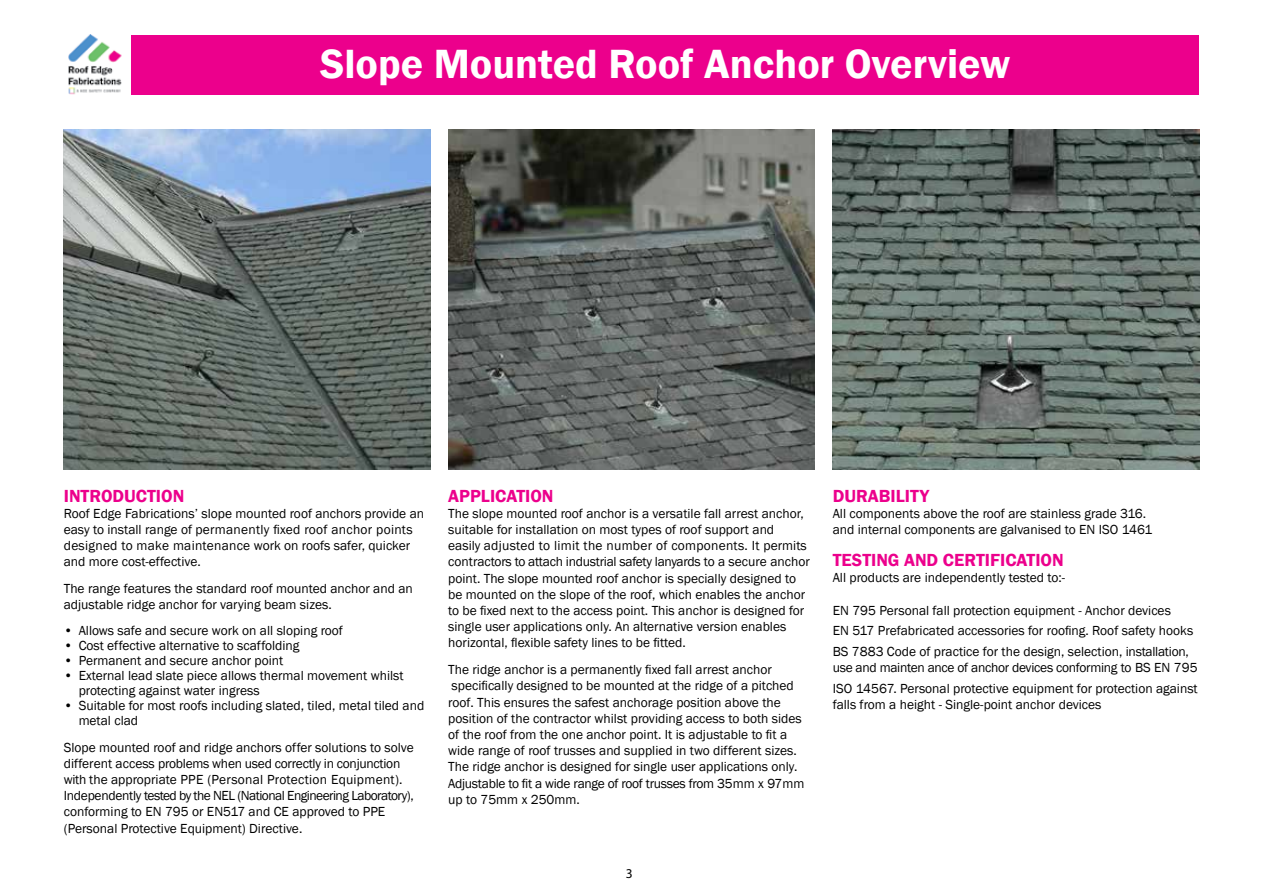
<style>
.page{position:relative;width:1263px;height:893px;background:#fff}
.page>*{position:absolute;margin:0;border:0;box-sizing:border-box;transform-origin:0 0}
.t1{font:600 42px "Franklin Gothic";color:#fff}
.t2{font:600 18px "Franklin Gothic";color:#ec008c}
.t3{font:13.5px/16.2px "Franklin Gothic";color:#000}
.t4{font:13.5px "Myriad Pro";color:#000}
</style>
<div class="page">
<div style="left:131px;top:36px;width:1068px;height:59px;background:#ec008c"></div>
<img style="left:64px;top:130px;width:366px;height:340px">
<img style="left:448px;top:130px;width:367px;height:340px">
<img style="left:833px;top:130px;width:366px;height:340px">
<img style="left:68px;top:34px;width:54px;height:61px">
<h1 class="t1" style="left:320px;top:38px;width:692px">Slope Mounted Roof Anchor Overview</h1>
<h2 class="t2" style="left:64px;top:484px;width:122px">INTRODUCTION</h2>
<p class="t3" style="left:64px;top:505px;width:362px">Roof Edge Fabrications’ slope mounted roof anchors provide an easy to install range of permanently fixed roof anchor points designed to make maintenance work on roofs safer, quicker and more cost-effective.</p>
<p class="t3" style="left:64px;top:581px;width:350px">The range features the standard roof mounted anchor and an adjustable ridge anchor for varying beam sizes.</p>
<p class="t3" style="left:64px;top:622px;width:281px">• Allows safe and secure work on all sloping roof</p>
<p class="t3" style="left:64px;top:637px;width:237px">• Cost effective alternative to scaffolding</p>
<p class="t3" style="left:64px;top:652px;width:221px">• Permanent and secure anchor point</p>
<p class="t3" style="left:79px;top:668px;width:326px;line-height:15px;text-indent:-15px">• External lead slate piece allows thermal movement whilst protecting against water ingress</p>
<p class="t3" style="left:79px;top:698px;width:347px;line-height:15px;text-indent:-15px">• Suitable for most roofs including slated, tiled, metal tiled and metal clad</p>
<p class="t3" style="left:64px;top:739px;width:351px">Slope mounted roof and ridge anchors offer solutions to solve different access problems when used correctly in conjunction with the appropriate PPE (Personal Protection Equipment).<br>Independently tested by the NEL (National Engineering Laboratory), conforming to EN 795 or EN517 and CE approved to PPE (Personal Protective Equipment) Directive.</p>
<h2 class="t2" style="left:448px;top:484px;width:107px">APPLICATION</h2>
<p class="t3" style="left:448px;top:505px;width:363px">The slope mounted roof anchor is a versatile fall arrest anchor, suitable for installation on most types of roof support and<br>easily adjusted to limit the number of components. It permits contractors to attach industrial safety lanyards to a secure anchor point. The slope mounted roof anchor is specially designed to be mounted on the slope of the roof, which enables the anchor to be fixed next to the access point. This anchor is designed for single user applications only. An alternative version enables horizontal, flexible safety lines to be fitted.</p>
<p class="t3" style="left:448px;top:662px;width:358px">The ridge anchor is a permanently fixed fall arrest anchor specifically designed to be mounted at the ridge of a pitched roof. This ensures the safest anchorage position above the position of the contractor whilst providing access to both sides of the roof from the one anchor point. It is adjustable to fit a wide range of roof trusses and supplied in two different sizes.<br>The ridge anchor is designed for single user applications only.<br>Adjustable to fit a wide range of roof trusses from 35mm x 97mm up to 75mm x 250mm.</p>
<h2 class="t2" style="left:833px;top:484px;width:98px">DURABILITY</h2>
<p class="t3" style="left:833px;top:505px;width:321px">All components above the roof are stainless grade 316. and internal components are galvanised to EN ISO 1461</p>
<h2 class="t2" style="left:833px;top:549px;width:233px">TESTING AND CERTIFICATION</h2>
<p class="t3" style="left:833px;top:570px;width:234px">All products are independently tested to:-</p>
<p class="t3" style="left:833px;top:600px;width:362px;line-height:20.7px">EN 795 Personal fall protection equipment - Anchor devices<br>EN 517 Prefabricated accessories for roofing. Roof safety hooks<br>BS 7883 Code of practice for the design, selection, installation,</p>
<p class="t3" style="left:833px;top:658px;width:367px;line-height:20.7px">use and mainten ance of anchor devices conforming to BS EN 795<br>ISO 14567. Personal protective equipment for protection against</p>
<p class="t3" style="left:833px;top:697px;width:270px">falls from a height - Single-point anchor devices</p>
<p class="t4" style="left:626px;top:865px;width:8px">3</p>
</div>
